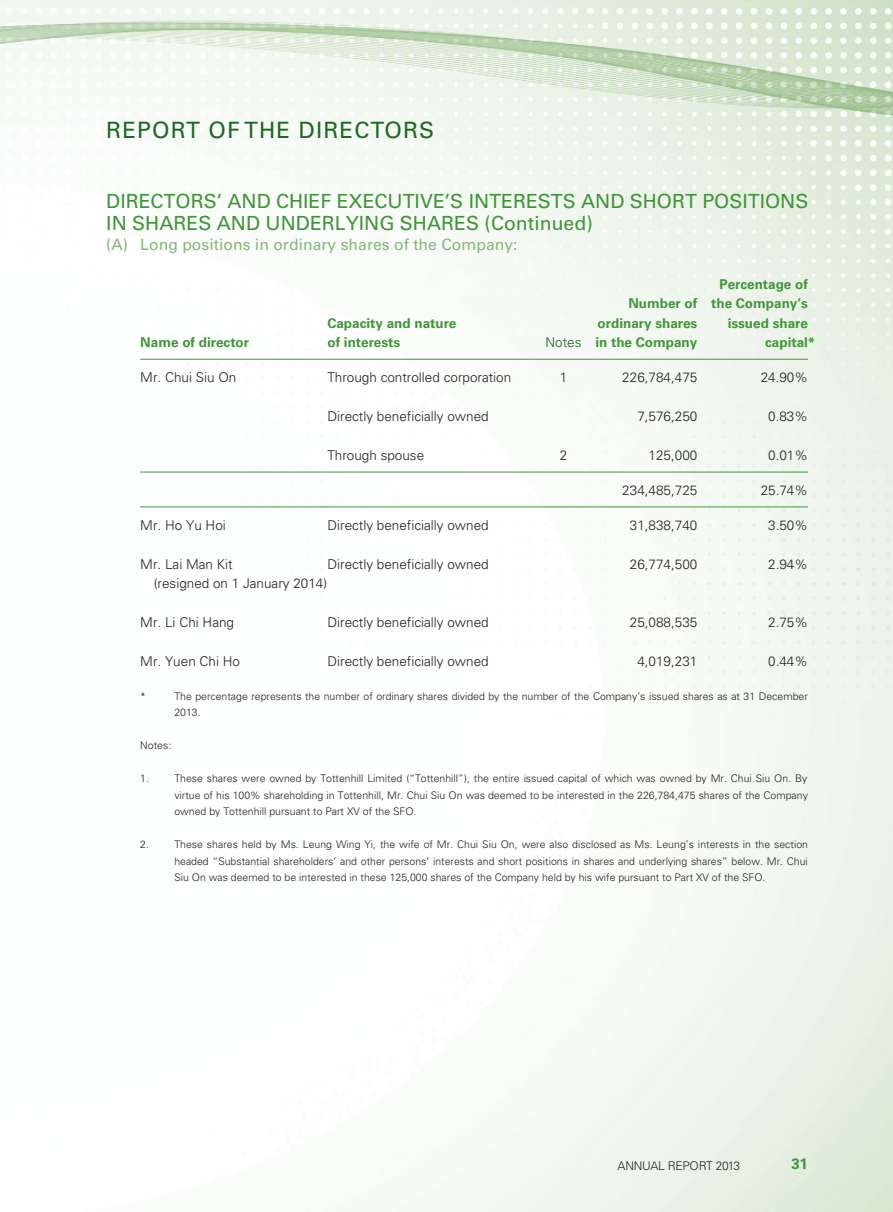
<style>
.page{position:relative;width:893px;height:1212px;background:#fff}
.page>*{position:absolute;margin:0;border:0;box-sizing:border-box;transform-origin:0 0}
.t1{font:22.5px "Univers LT Std";letter-spacing:.05em;color:#1c6822}
._01_H1{font:19.5px/22.5px "Univers LT Std";color:#3f9537}
._02_H2{font:15.75px "Univers LT Std";color:#88b67a}
.t2{font:700 15px "Univers LT Std";color:#3f9537}
._50_Table_txt{font:300 13.5px "Univers LT Std";color:#231f20}
._50_Table_txt-2{font:700 13.5px "Univers LT Std";color:#3f9537}
._50_Table_txt-3{font:300 13.5px "Univers LT Std";color:#165d1b}
.t3{font:300 12px "Univers LT Std";letter-spacing:-.02em;color:#231f20}
._06_Notes{font:300 10.5px/16.5px "Univers LT Std";color:#231f20;text-align:justify}
</style>
<div class="page">
<img style="left:0;top:0;width:893px;height:1212px">
<hr style="left:140px;top:359px;width:187px;height:1px;background:#3f9537">
<hr style="left:327px;top:359px;width:204px;height:1px;background:#3f9537">
<hr style="left:531px;top:359px;width:64px;height:1px;background:#3f9537">
<hr style="left:595px;top:359px;width:111px;height:1px;background:#3f9537">
<hr style="left:706px;top:359px;width:102px;height:1px;background:#3f9537">
<hr style="left:140px;top:472px;width:187px;height:1px;background:#3f9537">
<hr style="left:327px;top:472px;width:204px;height:1px;background:#3f9537">
<hr style="left:531px;top:472px;width:64px;height:1px;background:#3f9537">
<hr style="left:595px;top:472px;width:111px;height:1px;background:#3f9537">
<hr style="left:706px;top:472px;width:102px;height:1px;background:#3f9537">
<hr style="left:140px;top:506px;width:187px;height:1px;background:#3f9537">
<hr style="left:327px;top:506px;width:204px;height:1px;background:#3f9537">
<hr style="left:531px;top:506px;width:64px;height:1px;background:#3f9537">
<hr style="left:595px;top:506px;width:111px;height:1px;background:#3f9537">
<hr style="left:706px;top:506px;width:102px;height:1px;background:#3f9537">
<h1 class="t1" style="left:106px;top:116px;width:329px">REPORT OF THE DIRECTORS</h1>
<p class="_01_H1" style="left:106px;top:189px;width:704px">DIRECTORS’ AND CHIEF EXECUTIVE’S INTERESTS AND SHORT POSITIONS<br>IN SHARES AND UNDERLYING SHARES (Continued)</p>
<p class="_02_H2" style="left:106px;top:235px;width:413px">(A) Long positions in ordinary shares of the Company:</p>
<p class="_50_Table_txt-2" style="left:140px;top:334px;width:110px">Name of director</p>
<p class="_50_Table_txt-2" style="left:327px;top:315px;width:131px">Capacity and nature</p>
<p class="_50_Table_txt-2" style="left:327px;top:334px;width:74px">of interests</p>
<p class="_50_Table_txt-3" style="left:545px;top:334px;width:38px">Notes</p>
<p class="_50_Table_txt-2" style="left:628px;top:295px;width:70px">Number of</p>
<p class="_50_Table_txt-2" style="left:598px;top:315px;width:101px">ordinary shares</p>
<p class="_50_Table_txt-2" style="left:595px;top:334px;width:104px">in the Company</p>
<p class="_50_Table_txt-2" style="left:719px;top:276px;width:90px">Percentage of</p>
<p class="_50_Table_txt-2" style="left:711px;top:295px;width:98px">the Company’s</p>
<p class="_50_Table_txt-2" style="left:728px;top:315px;width:82px">issued share</p>
<p class="_50_Table_txt-2" style="left:765px;top:334px;width:52px">capital*</p>
<p class="_50_Table_txt" style="left:140px;top:369px;width:98px">Mr. Chui Siu On</p>
<p class="_50_Table_txt" style="left:327px;top:369px;width:185px">Through controlled corporation</p>
<p class="_50_Table_txt" style="left:560px;top:369px;width:9px">1</p>
<p class="_50_Table_txt" style="left:622px;top:369px;width:77px">226,784,475</p>
<p class="_50_Table_txt" style="left:761px;top:369px;width:49px">24.90%</p>
<p class="_50_Table_txt" style="left:327px;top:408px;width:163px">Directly beneficially owned</p>
<p class="_50_Table_txt" style="left:637px;top:408px;width:62px">7,576,250</p>
<p class="_50_Table_txt" style="left:768px;top:408px;width:41px">0.83%</p>
<p class="_50_Table_txt" style="left:327px;top:447px;width:98px">Through spouse</p>
<p class="_50_Table_txt" style="left:560px;top:447px;width:9px">2</p>
<p class="_50_Table_txt" style="left:649px;top:447px;width:50px">125,000</p>
<p class="_50_Table_txt" style="left:768px;top:447px;width:41px">0.01%</p>
<p class="_50_Table_txt" style="left:622px;top:482px;width:77px">234,485,725</p>
<p class="_50_Table_txt" style="left:761px;top:482px;width:49px">25.74%</p>
<p class="_50_Table_txt" style="left:140px;top:517px;width:87px">Mr. Ho Yu Hoi</p>
<p class="_50_Table_txt" style="left:327px;top:517px;width:163px">Directly beneficially owned</p>
<p class="_50_Table_txt" style="left:630px;top:517px;width:69px">31,838,740</p>
<p class="_50_Table_txt" style="left:768px;top:517px;width:41px">3.50%</p>
<p class="_50_Table_txt" style="left:140px;top:556px;width:94px">Mr. Lai Man Kit</p>
<p class="_50_Table_txt" style="left:154px;top:575px;width:175px">(resigned on 1 January 2014)</p>
<p class="_50_Table_txt" style="left:327px;top:556px;width:163px">Directly beneficially owned</p>
<p class="_50_Table_txt" style="left:630px;top:556px;width:69px">26,774,500</p>
<p class="_50_Table_txt" style="left:768px;top:556px;width:41px">2.94%</p>
<p class="_50_Table_txt" style="left:140px;top:614px;width:95px">Mr. Li Chi Hang</p>
<p class="_50_Table_txt" style="left:327px;top:614px;width:163px">Directly beneficially owned</p>
<p class="_50_Table_txt" style="left:630px;top:614px;width:69px">25,088,535</p>
<p class="_50_Table_txt" style="left:768px;top:614px;width:41px">2.75%</p>
<p class="_50_Table_txt" style="left:140px;top:653px;width:101px">Mr. Yuen Chi Ho</p>
<p class="_50_Table_txt" style="left:327px;top:653px;width:163px">Directly beneficially owned</p>
<p class="_50_Table_txt" style="left:637px;top:653px;width:62px">4,019,231</p>
<p class="_50_Table_txt" style="left:768px;top:653px;width:41px">0.44%</p>
<p class="_06_Notes" style="left:140px;top:688px;width:7px">*</p>
<p class="_06_Notes" style="left:174px;top:688px;width:635px">The percentage represents the number of ordinary shares divided by the number of the Company’s issued shares as at 31 December<br>2013.</p>
<p class="_06_Notes" style="left:140px;top:737px;width:32px">Notes:</p>
<p class="_06_Notes" style="left:140px;top:770px;width:10px">1.</p>
<p class="_06_Notes" style="left:174px;top:770px;width:635px">These shares were owned by Tottenhill Limited (“Tottenhill”), the entire issued capital of which was owned by Mr. Chui Siu On. By virtue of his 100% shareholding in Tottenhill, Mr. Chui Siu On was deemed to be interested in the 226,784,475 shares of the Company owned by Tottenhill pursuant to Part XV of the SFO.</p>
<p class="_06_Notes" style="left:140px;top:836px;width:10px">2.</p>
<p class="_06_Notes" style="left:174px;top:836px;width:635px">These shares held by Ms. Leung Wing Yi, the wife of Mr. Chui Siu On, were also disclosed as Ms. Leung’s interests in the section headed “Substantial shareholders’ and other persons’ interests and short positions in shares and underlying shares” below. Mr. Chui Siu On was deemed to be interested in these 125,000 shares of the Company held by his wife pursuant to Part XV of the SFO.</p>
<p class="t3" style="left:618px;top:1158px;width:124px">ANNUAL REPORT 2013</p>
<h3 class="t2" style="left:791px;top:1155px;width:18px">31</h3>
</div>
